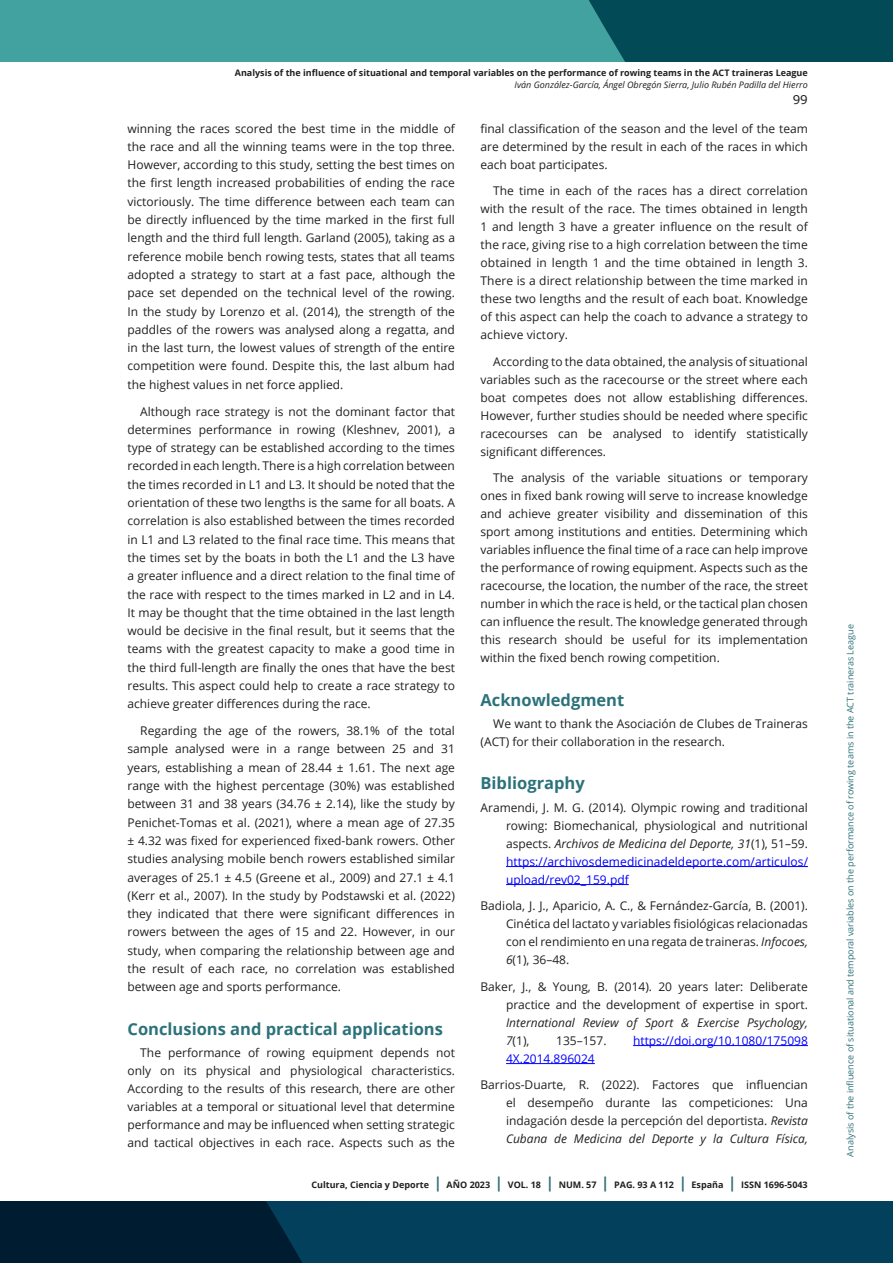
<style>
.page{position:relative;width:893px;height:1263px;background:#fff}
.page>*{position:absolute;margin:0;border:0;box-sizing:border-box;transform-origin:0 0}
.Cuerpo_de_texto_P{font:700 16.5px "Open Sans";color:#2c727a}
.bibliografia{font:700 16.5px "Open Sans";color:#2c727a}
.Cuerpo_de_texto_P-2{font:12px/18.3px "Open Sans";color:#231f20;text-align:justify}
.bibliografia-2{font:12px/18px "Open Sans";color:#231f20;text-align:justify}
.bibliografia-3{font:12px "Open Sans";color:#00f}
.t1{font:12px "Verdana";color:#231f20}
.t2{font:700 9px "Open Sans";color:#231f20}
.t3{font:9px "Open Sans";color:#2c727a}
.t4{font:italic 9px "Open Sans";color:#231f20}
.s1{font-style:italic}
.s2{color:#00f}
.s3{font-size:15px;color:#2c727a}
</style>
<div class="page">
<svg style="left:0;top:1201px;width:893px;height:62px;background:#02344e"></svg>
<div style="left:0;top:0;width:893px;height:62px;background:#41a29f"></div>
<div style="left:589px;top:0;width:304px;height:62px;background:#024a56"></div>
<hr style="left:506px;top:884px;width:123px;height:1px;background:#00f">
<hr style="left:506px;top:866px;width:302px;height:1px;background:#00f">
<hr style="left:506px;top:1063px;width:89px;height:1px;background:#00f">
<hr style="left:633px;top:1045px;width:175px;height:1px;background:#00f">
<p class="t2" style="left:235px;top:67px;width:574px">Analysis of the influence of situational and temporal variables on the performance of rowing teams in the ACT traineras League</p>
<p class="t4" style="left:515px;top:79px;width:295px">Iván González-García, Ángel Obregón Sierra, Julio Rubén Padilla del Hierro</p>
<p class="t1" style="left:793px;top:91px;width:17px">99</p>
<p class="Cuerpo_de_texto_P-2" style="left:480px;top:119px;width:329px">final classification of the season and the level of the team are determined by the result in each of the races in which each boat participates.</p>
<p class="Cuerpo_de_texto_P-2" style="left:480px;top:181px;width:329px;text-indent:13px">The time in each of the races has a direct correlation with the result of the race. The times obtained in length 1 and length 3 have a greater influence on the result of the race, giving rise to a high correlation between the time obtained in length 1 and the time obtained in length 3.<br>There is a direct relationship between the time marked in these two lengths and the result of each boat. Knowledge of this aspect can help the coach to advance a strategy to achieve victory.</p>
<p class="Cuerpo_de_texto_P-2" style="left:480px;top:352px;width:329px;text-indent:13px">According to the data obtained, the analysis of situational variables such as the racecourse or the street where each boat competes does not allow establishing differences.<br>However, further studies should be needed where specific racecourses can be analysed to identify statistically significant differences.</p>
<p class="Cuerpo_de_texto_P-2" style="left:480px;top:468px;width:329px;text-indent:13px">The analysis of the variable situations or temporary ones in fixed bank rowing will serve to increase knowledge and achieve greater visibility and dissemination of this sport among institutions and entities. Determining which variables influence the final time of a race can help improve the performance of rowing equipment. Aspects such as the racecourse, the location, the number of the race, the street number in which the race is held, or the tactical plan chosen can influence the result. The knowledge generated through this research should be useful for its implementation within the fixed bench rowing competition.</p>
<p class="Cuerpo_de_texto_P" style="left:480px;top:688px;width:145px">Acknowledgment</p>
<p class="Cuerpo_de_texto_P-2" style="left:480px;top:714px;width:329px;text-indent:13px">We want to thank the Asociación de Clubes de Traineras (ACT) for their collaboration in the research.</p>
<p class="bibliografia" style="left:480px;top:772px;width:106px">Bibliography</p>
<p class="bibliografia-2" style="left:506px;top:798px;width:304px;text-indent:-26px">Aramendi, J. M. G. (2014). Olympic rowing and traditional rowing: Biomechanical, physiological and nutritional aspects. <span class="s1">Archivos de Medicina del Deporte, 31</span>(1), 51–59. <span class="s2">https://archivosdemedicinadeldeporte.com/articulos/ upload/rev02_159.pdf</span></p>
<p class="bibliografia-2" style="left:506px;top:896px;width:303px;text-indent:-26px">Badiola, J. J., Aparicio, A. C., &amp; Fernández-García, B. (2001).<br>Cinética del lactato y variables fisiológicas relacionadas con el rendimiento en una regata de traineras. <span class="s1">Infocoes, 6</span>(1), 36–48.</p>
<p class="bibliografia-2" style="left:506px;top:977px;width:303px;text-indent:-26px">Baker, J., &amp; Young, B. (2014). 20 years later: Deliberate practice and the development of expertise in sport.<br><span class="s1">International Review of Sport &amp; Exercise Psychology, 7</span>(1),</p>
<p class="Cuerpo_de_texto_P-2" style="left:128px;top:119px;width:329px">winning the races scored the best time in the middle of the race and all the winning teams were in the top three.<br>However, according to this study, setting the best times on the first length increased probabilities of ending the race victoriously. The time difference between each team can be directly influenced by the time marked in the first full length and the third full length. Garland (2005), taking as a reference mobile bench rowing tests, states that all teams adopted a strategy to start at a fast pace, although the</p>
<p class="Cuerpo_de_texto_P-2" style="left:128px;top:283px;width:329px">pace set depended on the technical level of the rowing.<br>In the study by Lorenzo et al. (2014), the strength of the paddles of the rowers was analysed along a regatta, and in the last turn, the lowest values of strength of the entire competition were found. Despite this, the last album had the highest values in net force applied.</p>
<p class="Cuerpo_de_texto_P-2" style="left:128px;top:402px;width:329px;text-indent:13px">Although race strategy is not the dominant factor that determines performance in rowing (Kleshnev, 2001), a type of strategy can be established according to the times recorded in each length. There is a high correlation between the times recorded in L1 and L3. It should be noted that the orientation of these two lengths is the same for all boats. A correlation is also established between the times recorded in L1 and L3 related to the final race time. This means that the times set by the boats in both the L1 and the L3 have a greater influence and a direct relation to the final time of the race with respect to the times marked in L2 and in L4.<br>It may be thought that the time obtained in the last length would be decisive in the final result, but it seems that the teams with the greatest capacity to make a good time in the third full-length are finally the ones that have the best results. This aspect could help to create a race strategy to achieve greater differences during the race.</p>
<p class="Cuerpo_de_texto_P-2" style="left:128px;top:721px;width:329px;text-indent:13px">Regarding the age of the rowers, 38.1% of the total sample analysed were in a range between 25 and 31 years, establishing a mean of 28.44 ± 1.61. The next age range with the highest percentage (30%) was established between 31 and 38 years (34.76 ± 2.14), like the study by Penichet-Tomas et al. (2021), where a mean age of 27.35 ± 4.32 was fixed for experienced fixed-bank rowers. Other studies analysing mobile bench rowers established similar averages of 25.1 ± 4.5 (Greene et al., 2009) and 27.1 ± 4.1 (Kerr et al., 2007). In the study by Podstawski et al. (2022) they indicated that there were significant differences in rowers between the ages of 15 and 22. However, in our study, when comparing the relationship between age and the result of each race, no correlation was established between age and sports performance.</p>
<p class="Cuerpo_de_texto_P" style="left:128px;top:1017px;width:317px">Conclusions and practical applications</p>
<p class="Cuerpo_de_texto_P-2" style="left:128px;top:1043px;width:329px;text-indent:13px">The performance of rowing equipment depends not only on its physical and physiological characteristics.<br>According to the results of this research, there are other variables at a temporal or situational level that determine performance and may be influenced when setting strategic and tactical objectives in each race. Aspects such as the</p>
<p class="bibliografia-2" style="left:556px;top:1031px;width:52px">135–157.</p>
<p class="bibliografia-3" style="left:633px;top:1032px;width:176px">https://doi.org/10.1080/175098</p>
<p class="bibliografia-3" style="left:506px;top:1050px;width:90px">4X.2014.896024</p>
<p class="bibliografia-2" style="left:506px;top:1075px;width:303px;text-indent:-26px">Barrios-Duarte, R. (2022). Factores que influencian el desempeño durante las competiciones: Una indagación desde la percepción del deportista. <span class="s1">Revista Cubana de Medicina del Deporte y la Cultura Física,</span></p>
<p class="t2" style="left:311px;top:1179px;width:498px">Cultura, Ciencia y Deporte <span class="s3">|</span> AÑO 2023 <span class="s3">|</span> VOL. 18 <span class="s3">|</span> NUM. 57 <span class="s3">|</span> PAG. 93 A 112 <span class="s3">|</span> España <span class="s3">|</span> ISSN 1696-5043</p>
<p class="t3" style="left:844px;top:1156px;width:534px;rotate:-90deg">Analysis of the influence of situational and temporal variables on the performance of rowing teams in the ACT traineras League</p>
</div>
